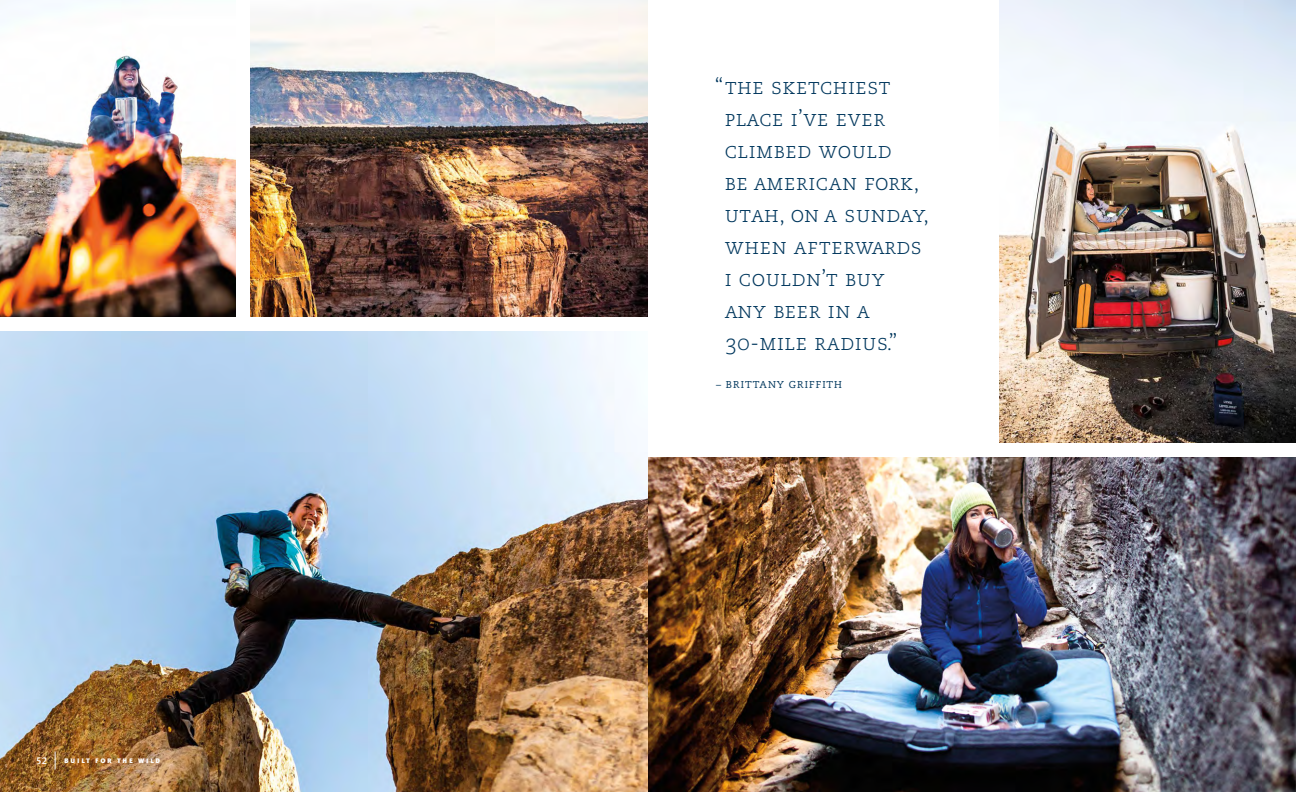
<style>
.page{position:relative;width:1296px;height:792px;background:#fff}
.page>*{position:absolute;margin:0;border:0;box-sizing:border-box;transform-origin:0 0}
.t1{font:22px/32px "Caecilia Light SC";letter-spacing:.025em;color:#00375d}
.t2{font:10px "Caecilia";letter-spacing:.105em;color:#00375d}
.t3{font:10px "Meta Plus Medium Caps";color:#fff}
.t4{font:8px "Meta Black Caps";letter-spacing:.215em;color:#fff}
</style>
<div class="page">
<img style="left:0;top:331px;width:648px;height:461px">
<img style="left:0;top:0;width:236px;height:317px">
<img style="left:250px;top:0;width:398px;height:317px">
<svg style="left:55px;top:752px;width:1px;height:18px"></svg>
<img style="left:648px;top:457px;width:648px;height:335px">
<img style="left:999px;top:0;width:297px;height:443px">
<p class="t3" style="left:36px;top:755px;width:13px">52</p>
<p class="t4" style="left:64px;top:756px;width:98px">built for the wild</p>
<p class="t1" style="left:725px;top:71px;width:206px;text-indent:-10px">“the sketchiest place i’ve ever climbed would<br>be american fork, utah, on a sunday, when afterwards i couldn’t buy any beer in a<br>30-mile radius.”</p>
<p class="t2" style="left:716px;top:379px;width:127px">– BRITTANY GRIFFITH</p>
</div>
